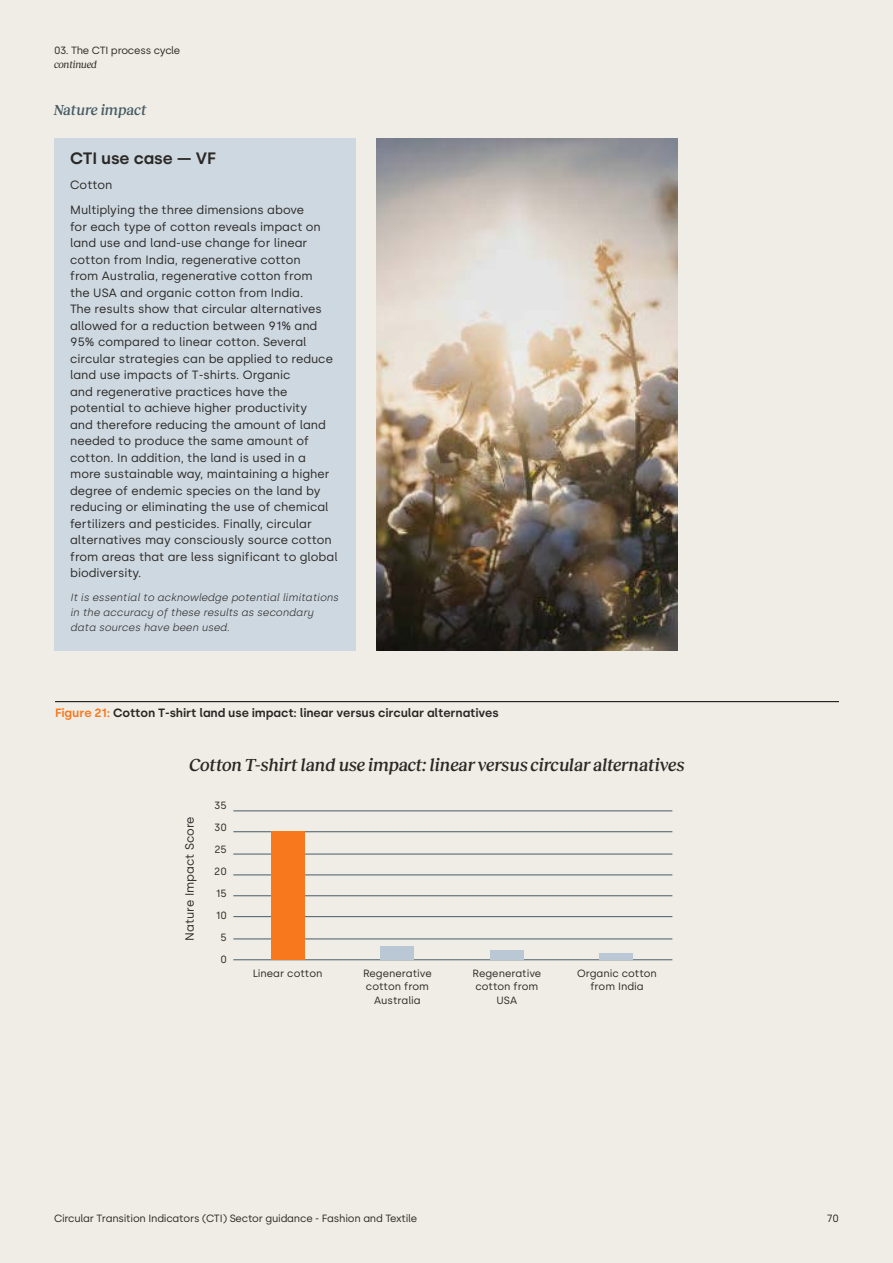
<style>
.page{position:relative;width:893px;height:1263px;background:#f0ede6}
.page>*{position:absolute;margin:0;border:0;box-sizing:border-box;transform-origin:0 0}
.t1{font:italic 500 18px "Reckless";letter-spacing:-.02em;color:#2a2825}
.t2{font:600 16.5px "Silka";letter-spacing:-.01em;color:#2a2825}
.t3{font:italic 500 15px "Reckless";letter-spacing:-.015em;color:#465c66}
.t4{font:12px/16.5px "Silka";color:#2a2825}
.t5{font:600 12px "Silka";letter-spacing:-.01em;color:#2a2825}
.t6{font:italic 300 10.5px/15px "Silka";color:#2a2825}
.t7{font:10.5px/22px "Silka";color:#2a2825;text-align:center}
.t8{font:10.5px "Silka";letter-spacing:-.02em;color:#2a2825}
.t9{font:italic 10.5px "Reckless";letter-spacing:-.03em;color:#2a2825}
.s1{color:#f8781e}
</style>
<div class="page">
<div style="left:54px;top:139px;width:301px;height:512px;background:#ced8e1"></div>
<hr style="left:55px;top:701px;width:784px;height:1px;background:#000">
<hr style="left:233px;top:959px;width:439px;height:1px;background:#465c66">
<hr style="left:233px;top:875px;width:439px;height:1px;background:#465c66">
<hr style="left:233px;top:916px;width:439px;height:1px;background:#465c66">
<hr style="left:233px;top:831px;width:439px;height:1px;background:#465c66">
<hr style="left:233px;top:939px;width:439px;height:1px;background:#465c66">
<hr style="left:233px;top:854px;width:439px;height:1px;background:#465c66">
<hr style="left:233px;top:895px;width:439px;height:1px;background:#465c66">
<hr style="left:233px;top:811px;width:439px;height:1px;background:#465c66">
<div style="left:271px;top:831px;width:33px;height:129px;background:#f8781e"></div>
<div style="left:381px;top:946px;width:33px;height:14px;background:#b9c8d4"></div>
<div style="left:490px;top:951px;width:34px;height:9px;background:#b9c8d4"></div>
<div style="left:599px;top:953px;width:34px;height:7px;background:#b9c8d4"></div>
<img style="left:376px;top:139px;width:302px;height:512px">
<p class="t8" style="left:54px;top:44px;width:128px">03. The CTI process cycle</p>
<p class="t9" style="left:54px;top:56px;width:45px">continued</p>
<p class="t3" style="left:54px;top:99px;width:94px">Nature impact</p>
<h2 class="t2" style="left:70px;top:148px;width:147px">CTI use case — VF</h2>
<p class="t4" style="left:70px;top:172px;width:236px;line-height:25px">Cotton<br>Multiplying the three dimensions above</p>
<p class="t4" style="left:70px;top:218px;width:269px">for each type of cotton reveals impact on land use and land-use change for linear cotton from India, regenerative cotton<br>from Australia, regenerative cotton from<br>the USA and organic cotton from India.<br>The results show that circular alternatives allowed for a reduction between 91% and 95% compared to linear cotton. Several circular strategies can be applied to reduce land use impacts of T-shirts. Organic<br>and regenerative practices have the potential to achieve higher productivity<br>and therefore reducing the amount of land needed to produce the same amount of cotton. In addition, the land is used in a more sustainable way, maintaining a higher degree of endemic species on the land by reducing or eliminating the use of chemical fertilizers and pesticides. Finally, circular alternatives may consciously source cotton from areas that are less significant to global biodiversity.</p>
<p class="t6" style="left:70px;top:589px;width:270px">It is essential to acknowledge potential limitations in the accuracy of these results as secondary data sources have been used.</p>
<p class="t5" style="left:55px;top:706px;width:445px"><span class="s1">Figure 21:</span> Cotton T-shirt land use impact: linear versus circular alternatives</p>
<h1 class="t1" style="left:189px;top:751px;width:497px">Cotton T-shirt land use impact: linear versus circular alternatives</h1>
<p class="t7" style="left:214px;top:794px;width:14px;text-align:right">35<br>30<br>25<br>20<br>15<br>10<br>5<br>0</p>
<p class="t7" style="left:253px;top:962px;width:71px">Linear cotton</p>
<p class="t7" style="left:363px;top:966px;width:70px;line-height:13.5px">Regenerative cotton from<br>Australia</p>
<p class="t4" style="left:181px;top:940px;width:126px;rotate:-90deg">Nature Impact Score</p>
<p class="t7" style="left:472px;top:966px;width:70px;line-height:13.5px">Regenerative cotton from<br>USA</p>
<p class="t7" style="left:577px;top:966px;width:81px;line-height:13.5px">Organic cotton from India</p>
<p class="t8" style="left:54px;top:1212px;width:365px">Circular Transition Indicators (CTI) Sector guidance - Fashion and Textile</p>
<p class="t8" style="left:827px;top:1212px;width:14px">70</p>
</div>
